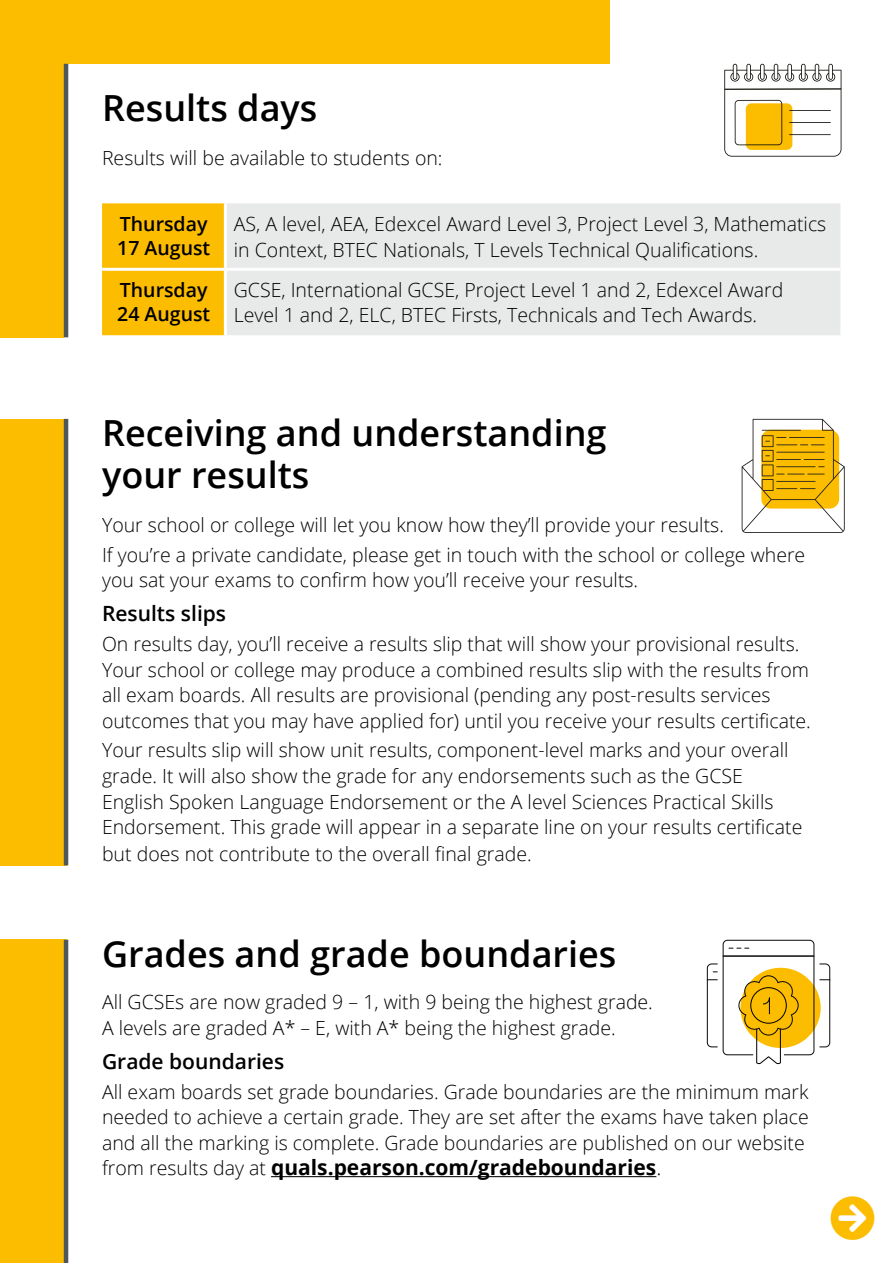
<style>
.page{position:relative;width:893px;height:1263px;background:#fff}
.page>*{position:absolute;margin:0;border:0;box-sizing:border-box;transform-origin:0 0}
.t1{font:45px "Font Awesome 5 Free Solid";color:#fcbc00}
.t2{font:600 36px/42px "Open Sans";color:#000}
.t3{font:700 21px "Open Sans";color:#000}
.t4{font:600 21px "Open Sans";color:#000}
.t5{font:300 19.5px/25.5px "Open Sans";color:#000}
.t6{font:600 19.5px/24px "Open Sans";color:#000}
.s1{font-weight:300;font-size:19.5px}
.s2{font-weight:300}
</style>
<div class="page">
<div style="left:0;top:0;width:609px;height:337px;background:#fcbc00"></div>
<div style="left:0;top:419px;width:66px;height:446px;background:#fcbc00"></div>
<div style="left:0;top:940px;width:66px;height:323px;background:#fcbc00"></div>
<div style="left:64px;top:64px;width:555px;height:307px;background:#fff"></div>
<hr style="left:64px;top:64px;width:4px;height:273px;background:#505759">
<hr style="left:64px;top:419px;width:4px;height:446px;background:#505759">
<hr style="left:64px;top:940px;width:4px;height:323px;background:#505759">
<hr style="left:271px;top:1176px;width:385px;height:1px;background:#000">
<svg style="left:742px;top:419px;width:103px;height:114px"></svg>
<hr style="left:815px;top:64px;width:4px;height:16px;background:#474743;border-radius:2px">
<hr style="left:774px;top:64px;width:4px;height:16px;background:#474743;border-radius:2px">
<svg style="left:724px;top:65px;width:117px;height:92px"></svg>
<svg style="left:733px;top:64px;width:4px;height:16px"></svg>
<hr style="left:789px;top:110px;width:42px;height:1px;background:#12110c">
<hr style="left:789px;top:122px;width:42px;height:1px;background:#12110c">
<hr style="left:789px;top:134px;width:42px;height:1px;background:#12110c">
<svg style="left:707px;top:940px;width:123px;height:124px"></svg>
<div style="left:102px;top:203px;width:122px;height:132px;background:#fcbc00"></div>
<div style="left:227px;top:203px;width:613px;height:132px;background:#e8e9e9"></div>
<hr style="left:102px;top:268px;width:123px;height:3px;background:#fff">
<hr style="left:225px;top:268px;width:615px;height:3px;background:#fff">
<h2 class="t2" style="left:102px;top:86px;width:217px">Results days</h2>
<p class="t5" style="left:102px;top:145px;width:342px">Results will be available to students on:</p>
<p class="t6" style="left:117px;top:212px;width:94px">Thursday<br>17 August</p>
<p class="t5" style="left:234px;top:211px;width:594px">AS, A level, AEA, Edexcel Award Level 3, Project Level 3, Mathematics in Context, BTEC Nationals, T Levels Technical Qualifications.</p>
<p class="t6" style="left:117px;top:277px;width:94px">Thursday<br>24 August</p>
<p class="t5" style="left:234px;top:277px;width:551px">GCSE, International GCSE, Project Level 1 and 2, Edexcel Award<br>Level 1 and 2, ELC, BTEC Firsts, Technicals and Tech Awards.</p>
<h2 class="t2" style="left:102px;top:412px;width:506px">Receiving and understanding your results</h2>
<p class="t5" style="left:102px;top:510px;width:705px;line-height:29.7px">Your school or college will let you know how they’ll provide your results.<br>If you’re a private candidate, please get in touch with the school or college where</p>
<p class="t5" style="left:102px;top:567px;width:538px">you sat your exams to confirm how you’ll receive your results.</p>
<p class="t4" style="left:102px;top:599px;width:126px">Results slips</p>
<p class="t5" style="left:102px;top:631px;width:710px">On results day, you’ll receive a results slip that will show your provisional results.<br>Your school or college may produce a combined results slip with the results from all exam boards. All results are provisional (pending any post-results services outcomes that you may have applied for) until you receive your results certificate.</p>
<p class="t5" style="left:102px;top:737px;width:702px;line-height:26px">Your results slip will show unit results, component-level marks and your overall grade. It will also show the grade for any endorsements such as the GCSE English Spoken Language Endorsement or the A level Sciences Practical Skills Endorsement. This grade will appear in a separate line on your results certificate but does not contribute to the overall final grade.</p>
<h2 class="t2" style="left:102px;top:932px;width:516px">Grades and grade boundaries</h2>
<p class="t5" style="left:102px;top:989px;width:552px">All GCSEs are now graded 9 – 1, with 9 being the highest grade.<br>A levels are graded A* – E, with A* being the highest grade.</p>
<p class="t4" style="left:102px;top:1047px;width:184px">Grade boundaries</p>
<p class="t5" style="left:102px;top:1078px;width:708px;text-align:justify">All exam boards set grade boundaries. Grade boundaries are the minimum mark needed to achieve a certain grade. They are set after the exams have taken place and all the marking is complete. Grade boundaries are published on our website</p>
<p class="t3" style="left:102px;top:1152px;width:561px"><span class="s1">from results day at</span> quals.pearson.com/gradeboundaries<span class="s2">.</span></p>
<h1 class="t1" style="left:830px;top:1196px;width:46px">□●▼</h1>
</div>
